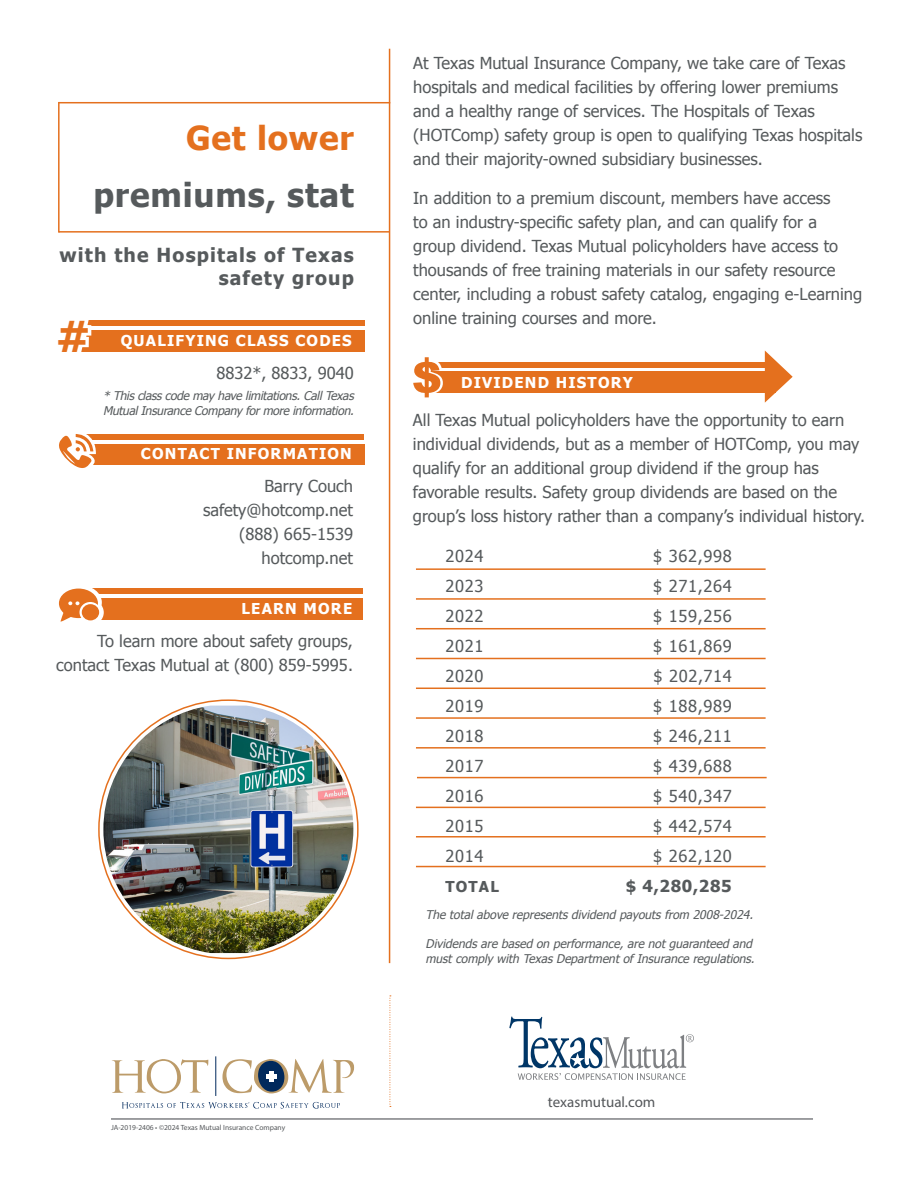
<style>
.page{position:relative;width:918px;height:1188px;background:#fff}
.page>*{position:absolute;margin:0;border:0;box-sizing:border-box;transform-origin:0 0}
.t1{font:700 42.45px "Tahoma";color:#e4701e}
.t2{font:700 33px "Tahoma";letter-spacing:.025em;color:#565a5c}
.t3{font:700 33px "Tahoma";letter-spacing:.025em;color:#e4701e}
.t4{font:700 19.35px/23.2px "Tahoma";letter-spacing:.06em;color:#565a5c;text-align:right}
.t5{font:16.5px/24px "Tahoma";color:#565a5c}
.t6{font:700 16.5px "Tahoma";letter-spacing:.04em;color:#565a5c}
.t7{font:700 15px "Tahoma";letter-spacing:.08em;color:#fff}
.body{font:15px "Myriad Pro";color:#54575a}
.t8{font:700 15px "Tahoma";letter-spacing:.08em;color:#565a5c}
.t9{font:italic 12px/14.4px "Tahoma";color:#565a5c}
.body-2{font:7.5px "Myriad Pro";color:#54575a}
</style>
<div class="page">
<hr style="left:389px;top:49px;width:1px;height:914px;background:#e4701e">
<div style="left:430px;top:362px;width:345px;height:5px;background:#e4701e"></div>
<div style="left:427px;top:372px;width:348px;height:21px;background:#e4701e"></div>
<svg style="left:413px;top:357px;width:31px;height:41px"></svg>
<svg style="left:765px;top:351px;width:28px;height:52px"></svg>
<hr style="left:416px;top:568px;width:350px;height:2px;background:#e4701e">
<hr style="left:416px;top:598px;width:350px;height:2px;background:#e4701e">
<hr style="left:416px;top:628px;width:350px;height:1px;background:#e4701e">
<hr style="left:416px;top:658px;width:350px;height:1px;background:#e4701e">
<hr style="left:416px;top:688px;width:350px;height:1px;background:#e4701e">
<hr style="left:416px;top:717px;width:350px;height:2px;background:#e4701e">
<hr style="left:416px;top:747px;width:350px;height:2px;background:#e4701e">
<hr style="left:417px;top:777px;width:350px;height:1px;background:#e4701e">
<hr style="left:416px;top:807px;width:350px;height:1px;background:#e4701e">
<svg style="left:390px;top:996px;width:1px;height:111px"></svg>
<hr style="left:111px;top:1118px;width:702px;height:2px;background:#7e8083">
<div style="left:81px;top:330px;width:283px;height:22px;background:#e4701e"></div>
<div style="left:82px;top:321px;width:282px;height:5px;background:#e4701e"></div>
<svg style="left:81px;top:320px;width:10px;height:32px"></svg>
<div style="left:84px;top:599px;width:279px;height:21px;background:#e4701e"></div>
<div style="left:70px;top:588px;width:293px;height:5px;background:#e4701e"></div>
<div style="left:79px;top:600px;width:25px;height:25px;border:2px solid #fff;border-radius:50%"></div>
<svg style="left:58px;top:588px;width:45px;height:36px"></svg>
<svg style="left:80px;top:602px;width:21px;height:21px"></svg>
<div style="left:82px;top:604px;width:17px;height:16px;background:#e4701e;border-radius:50%"></div>
<div style="left:82px;top:444px;width:282px;height:20px;background:#e4701e"></div>
<div style="left:84px;top:434px;width:280px;height:6px;background:#e4701e"></div>
<svg style="left:59px;top:434px;width:41px;height:34px"></svg>
<hr style="left:59px;top:102px;width:331px;height:1px;background:#e4701e">
<hr style="left:58px;top:102px;width:2px;height:131px;background:#e4701e">
<hr style="left:59px;top:231px;width:331px;height:2px;background:#e4701e">
<img style="left:103px;top:706px;width:250px;height:247px">
<svg style="left:112px;top:1059px;width:96px;height:34px"></svg>
<svg style="left:222px;top:1059px;width:132px;height:34px"></svg>
<hr style="left:269px;top:1071px;width:4px;height:11px;background:#fff">
<hr style="left:266px;top:1074px;width:11px;height:4px;background:#fff">
<hr style="left:215px;top:1056px;width:1px;height:40px;background:#00295c">
<svg style="left:122px;top:1102px;width:218px;height:7px"></svg>
<hr style="left:416px;top:836px;width:350px;height:2px;background:#e4701e">
<hr style="left:416px;top:866px;width:350px;height:1px;background:#e4701e">
<svg style="left:509px;top:1017px;width:185px;height:63px"></svg>
<p class="t3" style="left:186px;top:115px;width:169px">Get lower</p>
<p class="t2" style="left:93px;top:172px;width:262px">premiums, stat</p>
<p class="t4" style="left:59px;top:242px;width:296px">with the Hospitals of Texas safety group</p>
<p class="t1" style="left:56px;top:307px;width:36px">#</p>
<p class="t7" style="left:121px;top:330px;width:232px">QUALIFYING CLASS CODES</p>
<p class="t5" style="left:216px;top:360px;width:139px">8832*, 8833, 9040</p>
<p class="t9" style="left:103px;top:388px;width:255px">*Thisclasscodemay havelimitations.CallTexas</p>
<p class="t9" style="left:103px;top:403px;width:255px">MutualInsuranceCompany formoreinformation.</p>
<p class="t7" style="left:141px;top:443px;width:212px">CONTACT INFORMATION</p>
<p class="t5" style="left:264px;top:473px;width:90px">Barry Couch</p>
<p class="t5" style="left:203px;top:497px;width:151px">safety@hotcomp.net</p>
<p class="t5" style="left:239px;top:521px;width:115px">(888) 665-1539</p>
<p class="t5" style="left:262px;top:545px;width:93px">hotcomp.net</p>
<p class="t7" style="left:241px;top:598px;width:112px">LEARN MORE</p>
<p class="t5" style="left:97px;top:628px;width:257px">To learn more about safety groups,</p>
<p class="t5" style="left:56px;top:652px;width:298px">contact Texas Mutual at (800) 859-5995.</p>
<p class="body-2" style="left:111px;top:1123px;width:176px">JA-2019-2406 • ©2024 Texas Mutual Insurance Company</p>
<p class="t5" style="left:413px;top:50px;width:451px">At Texas Mutual Insurance Company, we take care of Texas hospitals and medical facilities by offering lower premiums and a healthy range of services. The Hospitals of Texas (HOTComp) safety group is open to qualifying Texas hospitals and their majority-owned subsidiary businesses.</p>
<p class="t5" style="left:413px;top:185px;width:451px">In addition to a premium discount, members have access<br>to an industry-specific safety plan, and can qualify for a group dividend. Texas Mutual policyholders have access to thousands of free training materials in our safety resource center, including a robust safety catalog, engaging e-Learning online training courses and more.</p>
<p class="t7" style="left:461px;top:372px;width:173px">DIVIDEND HISTORY</p>
<p class="t5" style="left:413px;top:407px;width:454px">All Texas Mutual policyholders have the opportunity to earn individual dividends, but as a member of HOTComp, you may qualify for an additional group dividend if the group has favorable results. Safety group dividends are based on the group’s loss history rather than a company’s individual history.</p>
<p class="t5" style="left:445px;top:543px;width:40px">2024</p>
<p class="t5" style="left:445px;top:573px;width:40px">2023</p>
<p class="t5" style="left:445px;top:603px;width:40px">2022</p>
<p class="t5" style="left:445px;top:633px;width:40px">2021</p>
<p class="t5" style="left:445px;top:663px;width:40px">2020</p>
<p class="t5" style="left:445px;top:693px;width:40px">2019</p>
<p class="t5" style="left:445px;top:723px;width:40px">2018</p>
<p class="t5" style="left:445px;top:753px;width:40px">2017</p>
<p class="t5" style="left:445px;top:783px;width:40px">2016</p>
<p class="t5" style="left:445px;top:813px;width:40px">2015</p>
<p class="t5" style="left:445px;top:843px;width:40px">2014</p>
<p class="t8" style="left:445px;top:876px;width:55px">TOTAL</p>
<p class="t5" style="left:653px;top:543px;width:80px">$ 362,998</p>
<p class="t5" style="left:653px;top:573px;width:80px">$ 271,264</p>
<p class="t5" style="left:653px;top:603px;width:80px">$ 159,256</p>
<p class="t5" style="left:653px;top:633px;width:80px">$ 161,869</p>
<p class="t5" style="left:654px;top:663px;width:80px">$ 202,714</p>
<p class="t5" style="left:653px;top:693px;width:80px">$ 188,989</p>
<p class="t5" style="left:653px;top:723px;width:80px">$ 246,211</p>
<p class="t5" style="left:653px;top:753px;width:80px">$ 439,688</p>
<p class="t5" style="left:653px;top:783px;width:80px">$ 540,347</p>
<p class="t5" style="left:653px;top:813px;width:80px">$ 442,574</p>
<p class="t5" style="left:653px;top:843px;width:80px">$ 262,120</p>
<p class="t6" style="left:626px;top:874px;width:107px">$ 4,280,285</p>
<p class="t9" style="left:426px;top:907px;width:332px">The totalabove representsdividend payoutsfrom 2008-2024.</p>
<p class="t9" style="left:426px;top:936px;width:334px">Dividendsare based on performance,are notguaranteed and mustcomply with TexasDepartmentofInsurance regulations.</p>
<p class="body" style="left:548px;top:1093px;width:109px">texasmutual.com</p>
</div>
